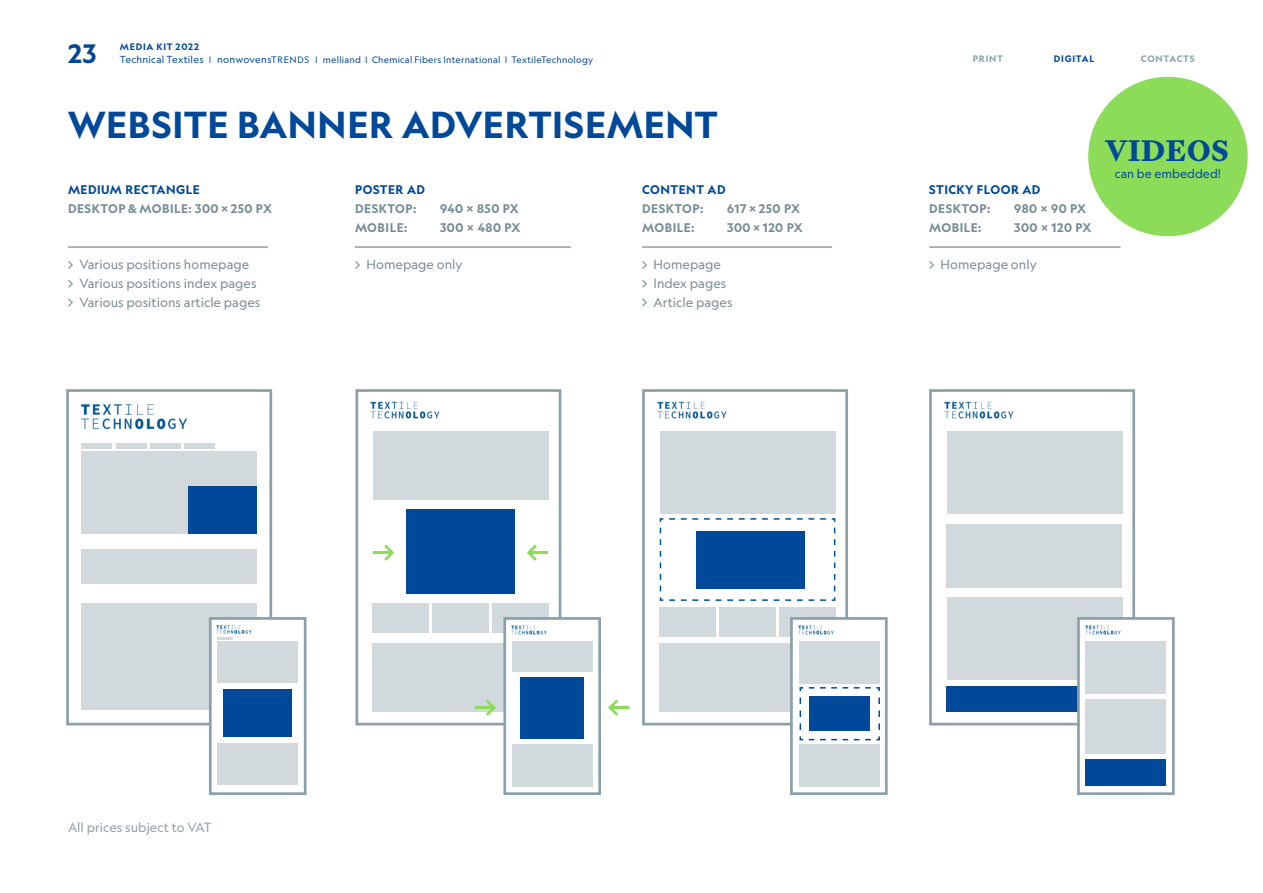
<style>
.page{position:relative;width:1263px;height:893px;background:#fff}
.page>*{position:absolute;margin:0;border:0;box-sizing:border-box;transform-origin:0 0}
.t1{font:700 36px "Geograph";letter-spacing:.02em;color:#004899}
.t2{font:900 30px "Signifier";letter-spacing:.025em;color:#004899}
.t3{font:700 25.5px "Geograph";color:#004899}
.t4{font:12.75px/18.8px "Geograph";letter-spacing:.005em;color:#788c96}
.t5{font:12.75px "Geograph";letter-spacing:.005em;color:#8ca0aa}
.t6{font:700 12px "Geograph";letter-spacing:.045em;color:#788c96}
.t7{font:700 12px "Geograph";letter-spacing:.045em;color:#004899}
.t8{font:12px "Geograph";letter-spacing:.005em;color:#004899}
.t9{font:9px/13.5px "Geograph";letter-spacing:.03em;color:#004899}
.t10{font:700 9px "Geograph";letter-spacing:.08em;color:#8ca0aa}
.t11{font:700 9px "Geograph";letter-spacing:.085em;color:#004899}
.s1{font-weight:700}
.s2{font-size:9.75px}
</style>
<div class="page">
<div style="left:355px;top:389px;width:206px;height:336px;border:3px solid #8ca0aa"></div>
<div style="left:642px;top:389px;width:206px;height:336px;border:3px solid #8ca0aa"></div>
<div style="left:929px;top:389px;width:206px;height:336px;border:3px solid #8ca0aa"></div>
<hr style="left:68px;top:246px;width:200px;height:2px;background:#8ca0aa">
<svg style="left:68px;top:261px;width:5px;height:8px"></svg>
<svg style="left:68px;top:280px;width:5px;height:8px"></svg>
<svg style="left:68px;top:298px;width:5px;height:9px"></svg>
<hr style="left:355px;top:246px;width:216px;height:2px;background:#8ca0aa">
<svg style="left:355px;top:261px;width:5px;height:8px"></svg>
<hr style="left:642px;top:246px;width:190px;height:2px;background:#8ca0aa">
<svg style="left:642px;top:261px;width:5px;height:8px"></svg>
<svg style="left:642px;top:280px;width:5px;height:8px"></svg>
<svg style="left:642px;top:298px;width:5px;height:9px"></svg>
<hr style="left:929px;top:246px;width:191px;height:2px;background:#8ca0aa">
<svg style="left:929px;top:261px;width:5px;height:8px"></svg>
<div style="left:372px;top:603px;width:57px;height:30px;background:#d1d9dd"></div>
<div style="left:432px;top:603px;width:57px;height:30px;background:#d1d9dd"></div>
<div style="left:492px;top:603px;width:57px;height:30px;background:#d1d9dd"></div>
<div style="left:659px;top:607px;width:56px;height:30px;background:#d1d9dd"></div>
<div style="left:719px;top:607px;width:56px;height:30px;background:#d1d9dd"></div>
<div style="left:779px;top:607px;width:56px;height:30px;background:#d1d9dd"></div>
<div style="left:1088px;top:77px;width:160px;height:159px;background:#8cdc5a;border-radius:50%"></div>
<div style="left:66px;top:389px;width:206px;height:336px;border:3px solid #8ca0aa"></div>
<div style="left:81px;top:451px;width:176px;height:83px;background:#d1d9dd"></div>
<div style="left:373px;top:431px;width:176px;height:69px;background:#d1d9dd"></div>
<div style="left:660px;top:431px;width:175px;height:83px;background:#d1d9dd"></div>
<svg style="left:659px;top:518px;width:177px;height:83px"></svg>
<div style="left:947px;top:431px;width:175px;height:83px;background:#d1d9dd"></div>
<div style="left:947px;top:597px;width:175px;height:82px;background:#d1d9dd"></div>
<div style="left:81px;top:550px;width:176px;height:34px;background:#d1d9dd"></div>
<div style="left:81px;top:603px;width:176px;height:107px;background:#d1d9dd"></div>
<div style="left:372px;top:643px;width:176px;height:68px;background:#d1d9dd"></div>
<div style="left:659px;top:644px;width:176px;height:68px;background:#d1d9dd"></div>
<div style="left:946px;top:524px;width:176px;height:64px;background:#d1d9dd"></div>
<div style="left:946px;top:687px;width:176px;height:25px;background:#004899"></div>
<div style="left:189px;top:486px;width:68px;height:48px;background:#004899"></div>
<div style="left:406px;top:509px;width:109px;height:85px;background:#004899"></div>
<div style="left:696px;top:531px;width:109px;height:58px;background:#004899"></div>
<img style="left:80px;top:404px;width:107px;height:26px">
<img style="left:370px;top:401px;width:70px;height:18px">
<img style="left:657px;top:401px;width:70px;height:18px">
<img style="left:944px;top:401px;width:70px;height:18px">
<div style="left:81px;top:443px;width:31px;height:6px;background:#d1d9dd"></div>
<div style="left:116px;top:443px;width:30px;height:6px;background:#d1d9dd"></div>
<div style="left:150px;top:443px;width:31px;height:6px;background:#d1d9dd"></div>
<div style="left:184px;top:443px;width:30px;height:6px;background:#d1d9dd"></div>
<div style="left:209px;top:617px;width:97px;height:178px;background:#fff;border:3px solid #8ca0aa"></div>
<img style="left:216px;top:625px;width:36px;height:9px">
<div style="left:217px;top:641px;width:81px;height:41px;background:#d1d9dd"></div>
<div style="left:217px;top:743px;width:81px;height:42px;background:#d1d9dd"></div>
<hr style="left:217px;top:637px;width:16px;height:3px;background:#d1d9dd">
<div style="left:224px;top:689px;width:68px;height:48px;background:#004899"></div>
<div style="left:503px;top:617px;width:98px;height:178px;background:#fff;border:3px solid #8ca0aa"></div>
<img style="left:511px;top:625px;width:36px;height:10px">
<div style="left:512px;top:641px;width:80px;height:31px;background:#d1d9dd"></div>
<div style="left:512px;top:745px;width:80px;height:42px;background:#d1d9dd"></div>
<div style="left:520px;top:677px;width:64px;height:61px;background:#004899"></div>
<div style="left:790px;top:617px;width:98px;height:178px;background:#fff;border:3px solid #8ca0aa"></div>
<img style="left:798px;top:625px;width:36px;height:10px">
<div style="left:799px;top:641px;width:81px;height:42px;background:#d1d9dd"></div>
<div style="left:799px;top:745px;width:81px;height:42px;background:#d1d9dd"></div>
<svg style="left:799px;top:687px;width:81px;height:54px"></svg>
<div style="left:809px;top:696px;width:61px;height:35px;background:#004899"></div>
<div style="left:1077px;top:617px;width:98px;height:178px;background:#fff;border:3px solid #8ca0aa"></div>
<img style="left:1085px;top:625px;width:36px;height:10px">
<div style="left:1086px;top:641px;width:80px;height:52px;background:#d1d9dd"></div>
<div style="left:1086px;top:699px;width:80px;height:55px;background:#d1d9dd"></div>
<div style="left:1086px;top:759px;width:80px;height:26px;background:#004899"></div>
<svg style="left:384px;top:544px;width:10px;height:17px"></svg>
<hr style="left:373px;top:551px;width:18px;height:3px;background:#8cdc5a">
<svg style="left:527px;top:544px;width:10px;height:17px"></svg>
<hr style="left:530px;top:551px;width:18px;height:3px;background:#8cdc5a">
<svg style="left:486px;top:699px;width:10px;height:17px"></svg>
<hr style="left:475px;top:706px;width:17px;height:3px;background:#8cdc5a">
<svg style="left:608px;top:699px;width:10px;height:17px"></svg>
<hr style="left:612px;top:706px;width:17px;height:3px;background:#8cdc5a">
<p class="t9" style="left:120px;top:39px;width:475px"><span class="s1">MEDIA KIT 2022<br></span><span class="s2">Technical Textiles</span> | <span class="s2">nonwovens</span>TRENDS | melliand | Chemical Fibers International | TextileTechnology</p>
<h3 class="t3" style="left:68px;top:37px;width:30px">23</h3>
<p class="t10" style="left:973px;top:53px;width:32px">PRINT</p>
<p class="t11" style="left:1054px;top:53px;width:42px">DIGITAL</p>
<p class="t10" style="left:1141px;top:53px;width:55px">CONTACTS</p>
<h1 class="t1" style="left:68px;top:102px;width:651px">WEBSITE BANNER ADVERTISEMENT</h1>
<p class="t7" style="left:68px;top:182px;width:133px">MEDIUM RECTANGLE</p>
<p class="t6" style="left:68px;top:201px;width:205px">DESKTOP &amp; MOBILE: 300 X 250 PX</p>
<p class="t4" style="left:79px;top:255px;width:182px">Various positions homepage<br>Various positions index pages<br>Various positions article pages</p>
<p class="t7" style="left:355px;top:182px;width:72px">POSTER AD</p>
<p class="t6" style="left:355px;top:201px;width:63px">DESKTOP:</p>
<p class="t6" style="left:440px;top:201px;width:80px">940 X 850 PX</p>
<p class="t6" style="left:355px;top:219px;width:54px">MOBILE:</p>
<p class="t6" style="left:440px;top:219px;width:82px">300 X 480 PX</p>
<p class="t4" style="left:367px;top:255px;width:98px">Homepage only</p>
<p class="t7" style="left:642px;top:182px;width:85px">CONTENT AD</p>
<p class="t6" style="left:642px;top:201px;width:63px">DESKTOP:</p>
<p class="t6" style="left:727px;top:201px;width:74px">617 X 250 PX</p>
<p class="t6" style="left:642px;top:219px;width:54px">MOBILE:</p>
<p class="t6" style="left:727px;top:219px;width:77px">300 X 120 PX</p>
<p class="t4" style="left:654px;top:255px;width:80px">Homepage<br>Index pages<br>Article pages</p>
<p class="t7" style="left:929px;top:182px;width:113px">STICKY FLOOR AD</p>
<p class="t6" style="left:929px;top:201px;width:63px">DESKTOP:</p>
<p class="t6" style="left:1014px;top:201px;width:73px">980 X 90 PX</p>
<p class="t6" style="left:929px;top:219px;width:54px">MOBILE:</p>
<p class="t6" style="left:1014px;top:219px;width:79px">300 X 120 PX</p>
<p class="t4" style="left:941px;top:255px;width:98px">Homepage only</p>
<h2 class="t2" style="left:1105px;top:132px;width:125px">VIDEOS</h2>
<p class="t8" style="left:1115px;top:166px;width:108px">can be embedded!</p>
<p class="t5" style="left:68px;top:819px;width:145px">All prices subject to VAT</p>
</div>
